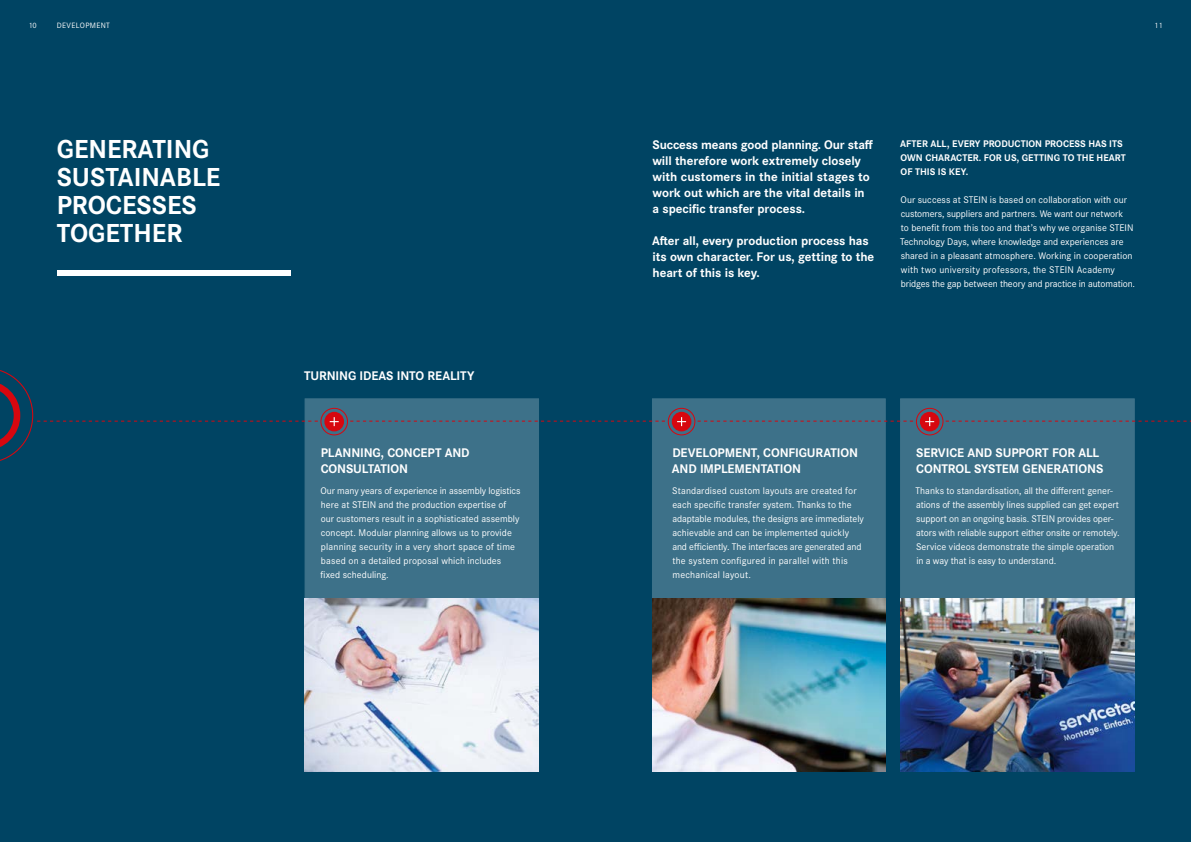
<style>
.page{position:relative;width:1191px;height:842px;background:#004463}
.page>*{position:absolute;margin:0;border:0;box-sizing:border-box;transform-origin:0 0}
.t1{font:700 27px/28px "Corporate S Pro";color:#fff}
.t2{font:700 13px/16px "Corporate S Pro";letter-spacing:-.01em;color:#fff}
.t3{font:10px/14px "Corporate S Pro";color:#fff}
.t4{font:700 10px/14px "Corporate S Pro";color:#fff}
.t5{font:8px "Corporate S Pro";letter-spacing:.045em;color:#fff}
</style>
<div class="page">
<div style="left:652px;top:399px;width:233px;height:220px;background:#3d7189"></div>
<div style="left:900px;top:399px;width:234px;height:220px;background:#3d7189"></div>
<div style="left:305px;top:399px;width:234px;height:220px;background:#3d7189"></div>
<div style="left:668px;top:408px;width:27px;height:27px;border:1px solid #d7070f;border-radius:50%"></div>
<div style="left:672px;top:413px;width:18px;height:17px;background:#d7070f;border-radius:50%"></div>
<div style="left:672px;top:412px;width:19px;height:19px;border:2px solid #d7070f;border-radius:50%"></div>
<svg style="left:677px;top:417px;width:9px;height:9px"></svg>
<div style="left:916px;top:408px;width:27px;height:27px;border:1px solid #d7070f;border-radius:50%"></div>
<div style="left:921px;top:413px;width:17px;height:17px;background:#d7070f;border-radius:50%"></div>
<div style="left:920px;top:412px;width:19px;height:19px;border:2px solid #d7070f;border-radius:50%"></div>
<svg style="left:925px;top:417px;width:9px;height:9px"></svg>
<img style="left:652px;top:598px;width:233px;height:174px">
<img style="left:900px;top:598px;width:234px;height:174px">
<svg style="left:0;top:370px;width:318px;height:93px"></svg>
<svg style="left:350px;top:421px;width:315px;height:1px"></svg>
<svg style="left:697px;top:421px;width:216px;height:1px"></svg>
<svg style="left:945px;top:421px;width:246px;height:1px"></svg>
<div style="left:57px;top:271px;width:234px;height:5px;background:#fff"></div>
<img style="left:305px;top:598px;width:233px;height:174px">
<div style="left:321px;top:408px;width:27px;height:27px;border:1px solid #d7070f;border-radius:50%"></div>
<div style="left:325px;top:413px;width:18px;height:17px;background:#d7070f;border-radius:50%"></div>
<div style="left:324px;top:412px;width:20px;height:19px;border:2px solid #d7070f;border-radius:50%"></div>
<svg style="left:330px;top:417px;width:9px;height:9px"></svg>
<p class="t5" style="left:28px;top:20px;width:10px">10</p>
<p class="t5" style="left:57px;top:20px;width:55px">DEVELOPMENT</p>
<p class="t5" style="left:1154px;top:20px;width:10px">11</p>
<h1 class="t1" style="left:57px;top:133px;width:165px">GENERATING<br>SUSTAINABLE<br>PROCESSES<br>TOGETHER</h1>
<h2 class="t2" style="left:652px;top:136px;width:222px">Success means good planning. Our staff will therefore work extremely closely with customers in the initial stages to work out which are the vital details in a specific transfer process.</h2>
<h2 class="t2" style="left:652px;top:232px;width:224px">After all, every production process has its own character. For us, getting to the heart of this is key.</h2>
<p class="t4" style="left:900px;top:136px;width:227px">AFTER ALL, EVERY PRODUCTION PROCESS HAS ITS<br>OWN CHARACTER. FOR US, GETTING TO THE HEART<br>OF THIS IS KEY.</p>
<p class="t3" style="left:900px;top:192px;width:237px">Our success at STEIN is based on collaboration with our customers, suppliers and partners. We want our network<br>to benefit from this too and that’s why we organise STEIN Technology Days, where knowledge and experiences are shared in a pleasant atmosphere. Working in cooperation with two university professors, the STEIN Academy bridges the gap between theory and practice in automation.</p>
<h2 class="t2" style="left:304px;top:367px;width:172px">TURNING IDEAS INTO REALITY</h2>
<h2 class="t2" style="left:321px;top:443px;width:150px">PLANNING, CONCEPT AND<br>CONSULTATION</h2>
<p class="t3" style="left:320px;top:483px;width:201px">Our many years of experience in assembly logistics here at STEIN and the production expertise of our customers result in a sophisticated assembly concept. Modular planning allows us to provide planning security in a very short space of time based on a detailed proposal which includes fixed scheduling.</p>
<h2 class="t2" style="left:672px;top:443px;width:188px">DEVELOPMENT, CONFIGURATION<br>AND IMPLEMENTATION</h2>
<p class="t3" style="left:672px;top:483px;width:193px">Standardised custom layouts are created for each specific transfer system. Thanks to the adaptable modules, the designs are immediately achievable and can be implemented quickly and efficiently. The interfaces are generated and the system configured in parallel with this mechanical layout.</p>
<h2 class="t2" style="left:916px;top:443px;width:189px">SERVICE AND SUPPORT FOR ALL<br>CONTROL SYSTEM GENERATIONS</h2>
<p class="t3" style="left:915px;top:483px;width:205px">Thanks to standardisation, all the different gener&shy;ations of the assembly lines supplied can get expert support on an ongoing basis. STEIN provides oper&shy;ators with reliable support either onsite or remotely.<br>Service videos demonstrate the simple operation in a way that is easy to understand.</p>
</div>
